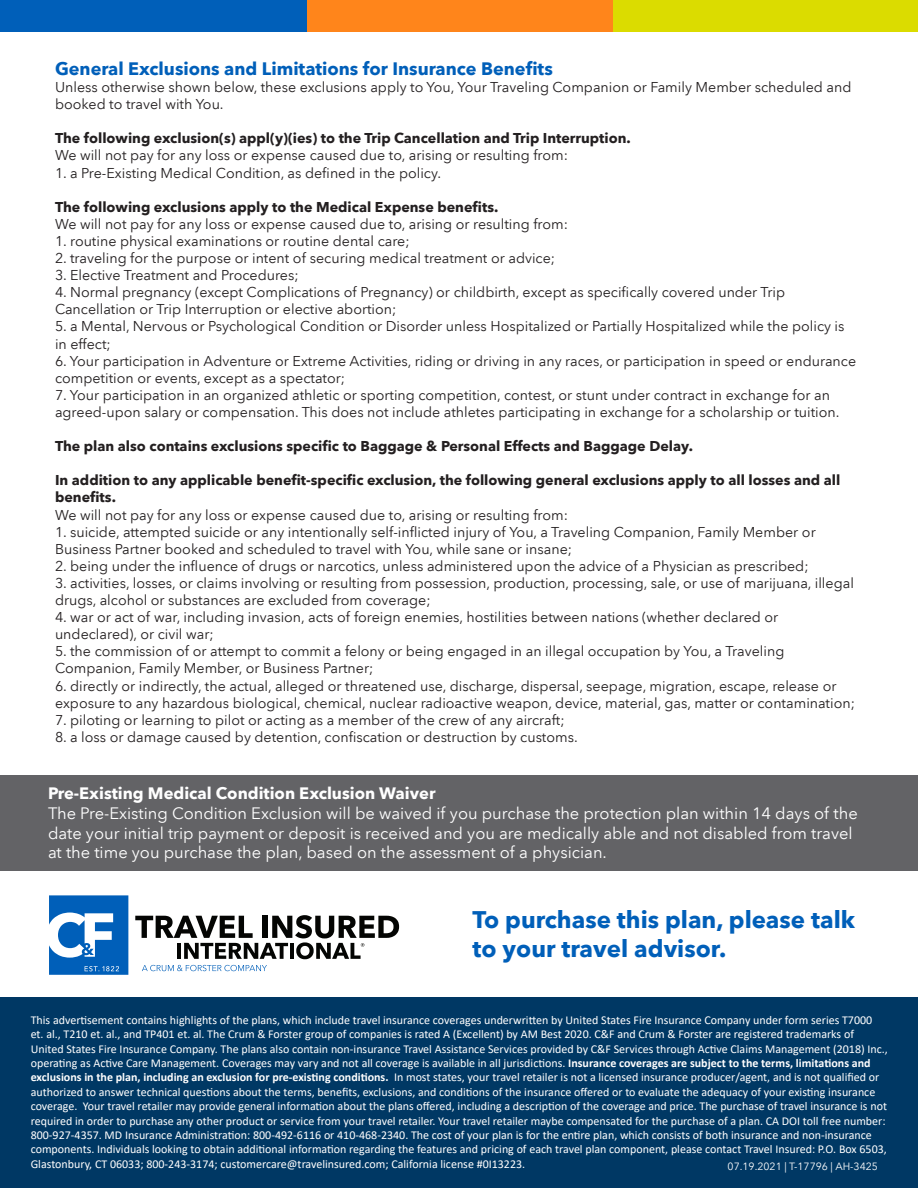
<style>
.page{position:relative;width:918px;height:1188px;background:#fff}
.page>*{position:absolute;margin:0;border:0;box-sizing:border-box;transform-origin:0 0}
.t1{font:700 24px/28.8px "Avenir Next LT Pro";color:#005fb9}
.t2{font:700 18px "Avenir Next LT Pro";color:#005fb9}
.t3{font:16.5px/19.8px "Avenir Next LT Pro";color:#fff}
.t4{font:700 16.5px "Avenir Next LT Pro";color:#fff}
.t5{font:14.25px/17.1px "Avenir Next LT Pro";color:#231f20}
.t6{font:700 14.25px/17.1px "Avenir Next LT Pro";color:#231f20}
.t7{font:12px/14.4px "Calibri";color:#fff}
.t8{font:10.5px "Avenir Next LT Pro";color:#fff}
.s1{font-weight:700}
</style>
<div class="page">
<div style="left:0;top:0;width:307px;height:31px;background:#005fb9"></div>
<svg style="left:49px;top:895px;width:79px;height:80px"></svg>
<svg style="left:135px;top:915px;width:264px;height:44px"></svg>
<svg style="left:142px;top:965px;width:125px;height:6px"></svg>
<div style="left:308px;top:0;width:305px;height:31px;background:#ff851b"></div>
<div style="left:614px;top:0;width:304px;height:31px;background:#dbdc00"></div>
<div style="left:0;top:998px;width:918px;height:190px;background:#003864"></div>
<div style="left:0;top:776px;width:918px;height:95px;background:#636366"></div>
<p class="t2" style="left:55px;top:58px;width:499px">General Exclusions and Limitations for Insurance Benefits</p>
<p class="t5" style="left:55px;top:79px;width:798px">Unless otherwise shown below, these exclusions apply to You, Your Traveling Companion or Family Member scheduled and booked to travel with You.</p>
<p class="t6" style="left:55px;top:130px;width:577px">The following exclusion(s) appl(y)(ies) to the Trip Cancellation and Trip Interruption.</p>
<p class="t5" style="left:55px;top:147px;width:514px">We will not pay for any loss or expense caused due to, arising or resulting from:</p>
<p class="t5" style="left:55px;top:164px;width:388px">1. a Pre-Existing Medical Condition, as defined in the policy.</p>
<p class="t6" style="left:55px;top:198px;width:445px">The following exclusions apply to the Medical Expense benefits.</p>
<p class="t5" style="left:55px;top:215px;width:514px">We will not pay for any loss or expense caused due to, arising or resulting from:</p>
<p class="t5" style="left:55px;top:232px;width:356px">1. routine physical examinations or routine dental care;</p>
<p class="t5" style="left:55px;top:250px;width:502px">2. traveling for the purpose or intent of securing medical treatment or advice;</p>
<p class="t5" style="left:55px;top:267px;width:245px">3. Elective Treatment and Procedures;</p>
<p class="t5" style="left:55px;top:284px;width:732px">4. Normal pregnancy (except Complications of Pregnancy) or childbirth, except as specifically covered under Trip<br>Cancellation or Trip Interruption or elective abortion;</p>
<p class="t5" style="left:55px;top:318px;width:791px">5. a Mental, Nervous or Psychological Condition or Disorder unless Hospitalized or Partially Hospitalized while the policy is in effect;</p>
<p class="t5" style="left:55px;top:352px;width:803px">6. Your participation in Adventure or Extreme Activities, riding or driving in any races, or participation in speed or endurance competition or events, except as a spectator;</p>
<p class="t5" style="left:55px;top:386px;width:786px">7. Your participation in an organized athletic or sporting competition, contest, or stunt under contract in exchange for an agreed-upon salary or compensation. This does not include athletes participating in exchange for a scholarship or tuition.</p>
<p class="t6" style="left:55px;top:438px;width:640px">The plan also contains exclusions specific to Baggage &amp; Personal Effects and Baggage Delay.</p>
<p class="t6" style="left:55px;top:472px;width:787px">In addition to any applicable benefit-specific exclusion, the following general exclusions apply to all losses and all benefits.</p>
<p class="t5" style="left:55px;top:506px;width:514px">We will not pay for any loss or expense caused due to, arising or resulting from:</p>
<p class="t5" style="left:55px;top:523px;width:762px">1. suicide, attempted suicide or any intentionally self-inflicted injury of You, a Traveling Companion, Family Member or<br>Business Partner booked and scheduled to travel with You, while sane or insane;</p>
<p class="t5" style="left:55px;top:557px;width:755px">2. being under the influence of drugs or narcotics, unless administered upon the advice of a Physician as prescribed;</p>
<p class="t5" style="left:55px;top:574px;width:800px">3. activities, losses, or claims involving or resulting from possession, production, processing, sale, or use of marijuana, illegal drugs, alcohol or substances are excluded from coverage;</p>
<p class="t5" style="left:55px;top:609px;width:725px">4. war or act of war, including invasion, acts of foreign enemies, hostilities between nations (whether declared or undeclared), or civil war;</p>
<p class="t5" style="left:55px;top:643px;width:731px">5. the commission of or attempt to commit a felony or being engaged in an illegal occupation by You, a Traveling<br>Companion, Family Member, or Business Partner;</p>
<p class="t5" style="left:55px;top:677px;width:801px">6. directly or indirectly, the actual, alleged or threatened use, discharge, dispersal, seepage, migration, escape, release or exposure to any hazardous biological, chemical, nuclear radioactive weapon, device, material, gas, matter or contamination;</p>
<p class="t5" style="left:55px;top:711px;width:511px">7. piloting or learning to pilot or acting as a member of the crew of any aircraft;</p>
<p class="t5" style="left:55px;top:728px;width:524px">8. a loss or damage caused by detention, confiscation or destruction by customs.</p>
<p class="t4" style="left:48px;top:783px;width:389px">Pre‑Existing Medical Condition Exclusion Waiver</p>
<p class="t3" style="left:48px;top:803px;width:811px">The Pre-Existing Condition Exclusion will be waived if you purchase the protection plan within 14 days of the date your initial trip payment or deposit is received and you are medically able and not disabled from travel at the time you purchase the plan, based on the assessment of a physician.</p>
<p class="t1" style="left:472px;top:905px;width:384px">To purchase this plan, please talk to your travel advisor.</p>
<p class="t7" style="left:31px;top:1012px;width:859px">This advertisement contains highlights of the plans, which include travel insurance coverages underwritten by United States Fire Insurance Company under form series T7000 et. al., T210 et. al., and TP401 et. al. The Crum &amp; Forster group of companies is rated A (Excellent) by AM Best 2020. C&amp;F and Crum &amp; Forster are registered trademarks of United States Fire Insurance Company. The plans also contain non‑insurance Travel Assistance Services provided by C&amp;F Services through Active Claims Management (2018) Inc., operating as Active Care Management. Coverages may vary and not all coverage is available in all jurisdictions. <span class="s1">Insurance coverages are subject to the terms, limitations and exclusions in the plan, including an exclusion for pre-existing conditions.</span> In most states, your travel retailer is not a licensed insurance producer/agent, and is not qualified or authorized to answer technical questions about the terms, benefits, exclusions, and conditions of the insurance offered or to evaluate the adequacy of your existing insurance coverage. Your travel retailer may provide general information about the plans offered, including a description of the coverage and price. The purchase of travel insurance is not required in order to purchase any other product or service from your travel retailer. Your travel retailer maybe compensated for the purchase of a plan. CA DOI toll free number:<br>800-927-4357. MD Insurance Administration: 800-492-6116 or 410-468-2340. The cost of your plan is for the entire plan, which consists of both insurance and non-insurance components. Individuals looking to obtain additional information regarding the features and pricing of each travel plan component, please contact Travel Insured: P.O. Box 6503, Glastonbury, CT 06033; 800-243-3174; customercare@travelinsured.com; California license #0I13223.</p>
<p class="t8" style="left:728px;top:1160px;width:152px">07.19.2021 | T-17796 | AH-3425</p>
</div>
